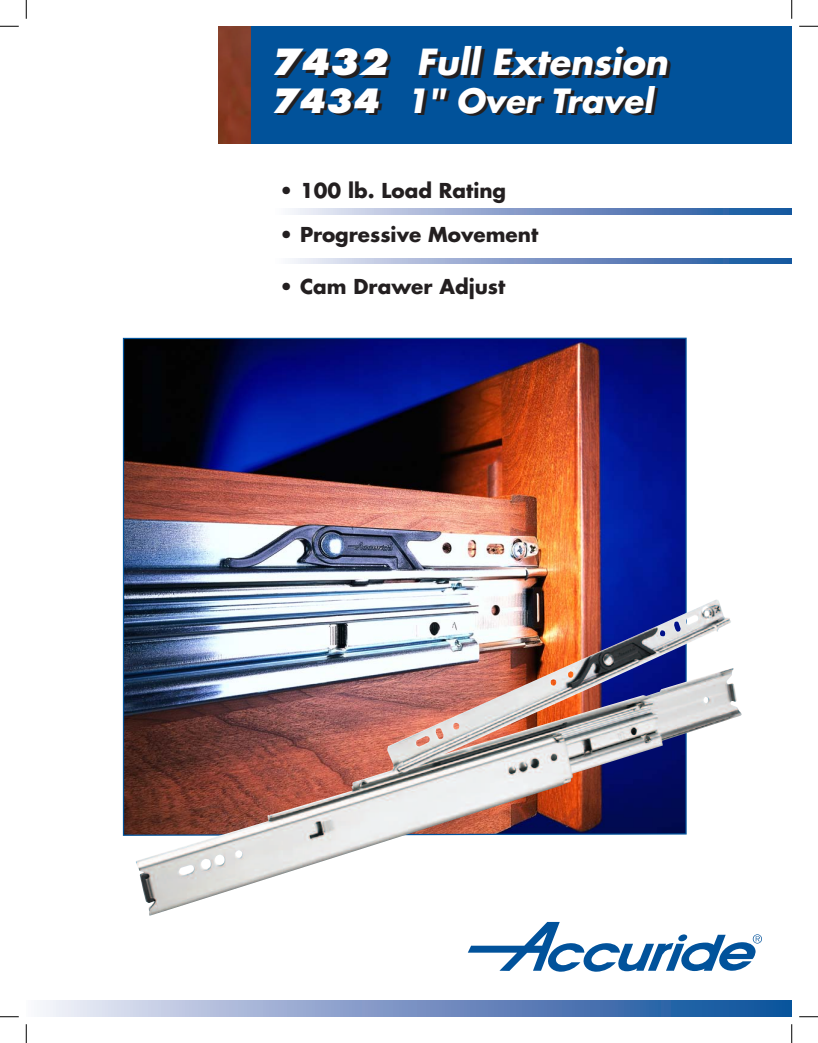
<style>
.page{position:relative;width:818px;height:1043px;background:#fff}
.page>*{position:absolute;margin:0;border:0;box-sizing:border-box;transform-origin:0 0}
.t1{font:italic 700 35px "Futura";color:#fff}
.t2{font:italic 700 32.5px "Futura";color:#fff}
.t3{font:700 20px "Futura";color:#231f20}
.s1{font-weight:800}
</style>
<div class="page">
<img style="left:218px;top:26px;width:34px;height:118px">
<div style="left:252px;top:26px;width:539px;height:118px;background:#01529a"></div>
<svg style="left:290px;top:209px;width:501px;height:5px;background:#7e9ac7"></svg>
<svg style="left:290px;top:258px;width:501px;height:5px;background:#7e9ac7"></svg>
<div style="left:26px;top:1000px;width:765px;height:16px;background:linear-gradient(to right,#f2ebf7,#074897)"></div>
<svg style="left:468px;top:922px;width:294px;height:50px"></svg>
<img style="left:122px;top:337px;width:565px;height:499px">
<img style="left:135px;top:598px;width:606px;height:317px">
<svg style="left:0;top:25px;width:19px;height:2px"></svg>
<svg style="left:799px;top:25px;width:19px;height:2px"></svg>
<svg style="left:0;top:1016px;width:19px;height:1px"></svg>
<svg style="left:799px;top:1016px;width:19px;height:1px"></svg>
<svg style="left:25px;top:0;width:2px;height:19px"></svg>
<svg style="left:25px;top:1024px;width:2px;height:18px"></svg>
<svg style="left:791px;top:0;width:1px;height:19px"></svg>
<svg style="left:791px;top:1024px;width:1px;height:18px"></svg>
<h1 class="t1" style="left:271px;top:39px;width:398px"><span class="s1">7432</span> Full Extension</h1>
<h2 class="t2" style="left:271px;top:79px;width:383px"><span class="s1">7434</span> 1" Over Travel</h2>
<p class="t3" style="left:279px;top:177px;width:228px">• 100 lb. Load Rating</p>
<p class="t3" style="left:279px;top:221px;width:260px">• Progressive Movement</p>
<p class="t3" style="left:279px;top:273px;width:227px">• Cam Drawer Adjust</p>
</div>
